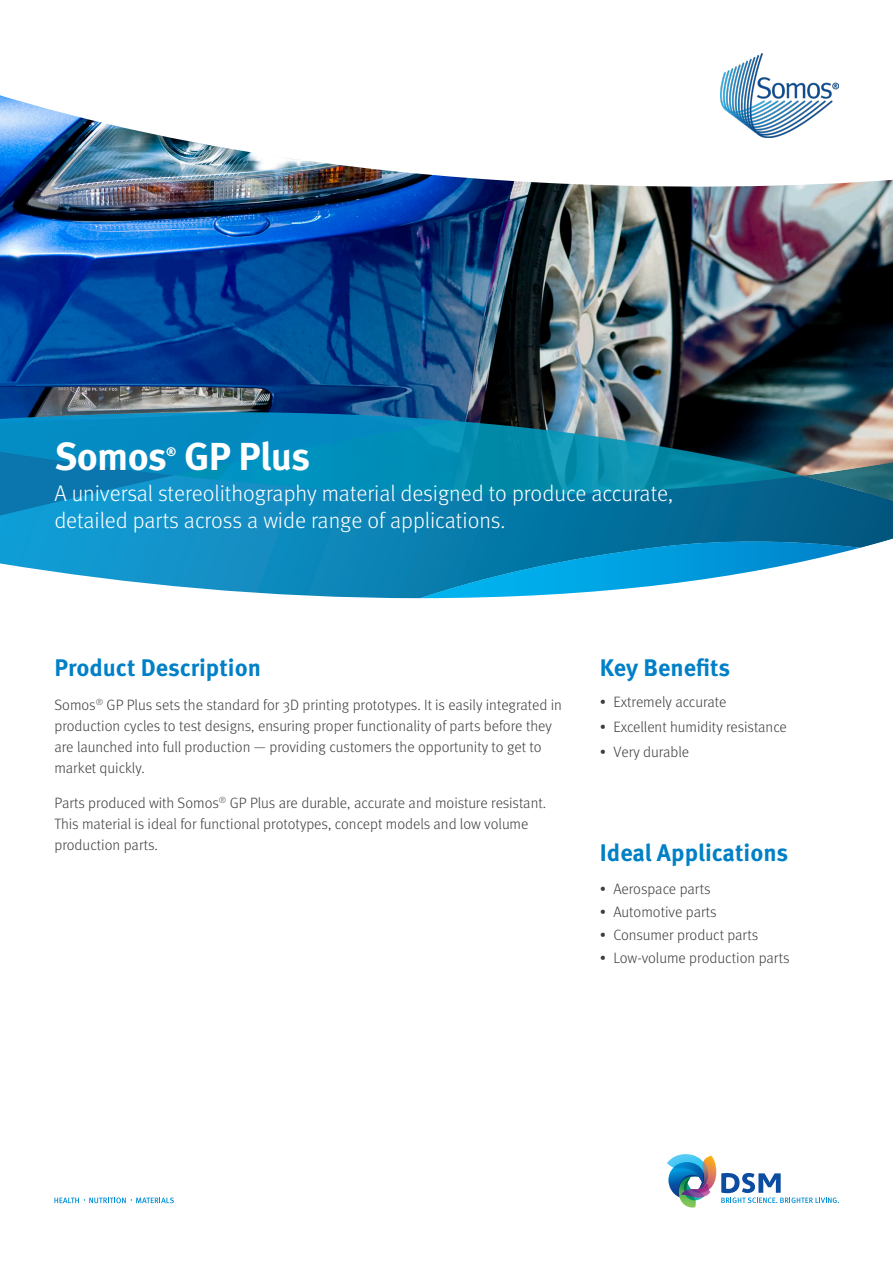
<style>
.page{position:relative;width:893px;height:1263px;background:#fff}
.page>*{position:absolute;margin:0;border:0;box-sizing:border-box;transform-origin:0 0}
.t1{font:700 39px "Meta Pro";letter-spacing:-.02em;color:#fff}
.t2{font:700 24px "Meta Pro";color:#0080c6}
.t3{font:300 22.5px/27px "Meta Pro";color:#fff}
.t4{font:300 15px/21px "Meta Pro";color:#3e3e3f}
.t5{font:700 12.3px "Meta Pro";color:#fff}
</style>
<div class="page">
<img style="left:0;top:226px;width:892px;height:186px">
<svg style="left:0;top:412px;width:892px;height:186px;background:#228ab3"></svg>
<svg style="left:667px;top:1154px;width:172px;height:54px"></svg>
<svg style="left:54px;top:1197px;width:120px;height:6px"></svg>
<img style="left:0;top:53px;width:892px;height:173px">
<img style="left:720px;top:54px;width:119px;height:84px">
<h1 class="t1" style="left:54px;top:426px;width:257px">Somos GP Plus</h1>
<p class="t5" style="left:166px;top:442px;width:12px">®</p>
<h3 class="t3" style="left:54px;top:479px;width:620px">A universal stereolithography material designed to produce accurate, detailed parts across a wide range of applications.</h3>
<h2 class="t2" style="left:54px;top:648px;width:208px">Product Description</h2>
<p class="t4" style="left:54px;top:693px;width:509px">Somos<sup>®</sup> GP Plus sets the standard for 3D printing prototypes. It is easily integrated in production cycles to test designs, ensuring proper functionality of parts before they are launched into full production — providing customers the opportunity to get to market quickly.</p>
<p class="t4" style="left:54px;top:791px;width:493px">Parts produced with Somos<sup>®</sup> GP Plus are durable, accurate and moisture resistant.<br>This material is ideal for functional prototypes, concept models and low volume production parts.</p>
<h2 class="t2" style="left:600px;top:648px;width:132px">Key Benefits</h2>
<p class="t4" style="left:600px;top:690px;width:128px">• Extremely accurate</p>
<p class="t4" style="left:600px;top:715px;width:189px">• Excellent humidity resistance</p>
<p class="t4" style="left:600px;top:740px;width:91px">• Very durable</p>
<h2 class="t2" style="left:600px;top:834px;width:190px">Ideal Applications</h2>
<p class="t4" style="left:600px;top:878px;width:112px">• Aerospace parts</p>
<p class="t4" style="left:600px;top:901px;width:118px">• Automotive parts</p>
<p class="t4" style="left:600px;top:924px;width:160px">• Consumer product parts</p>
<p class="t4" style="left:600px;top:947px;width:191px">• Low-volume production parts</p>
</div>
